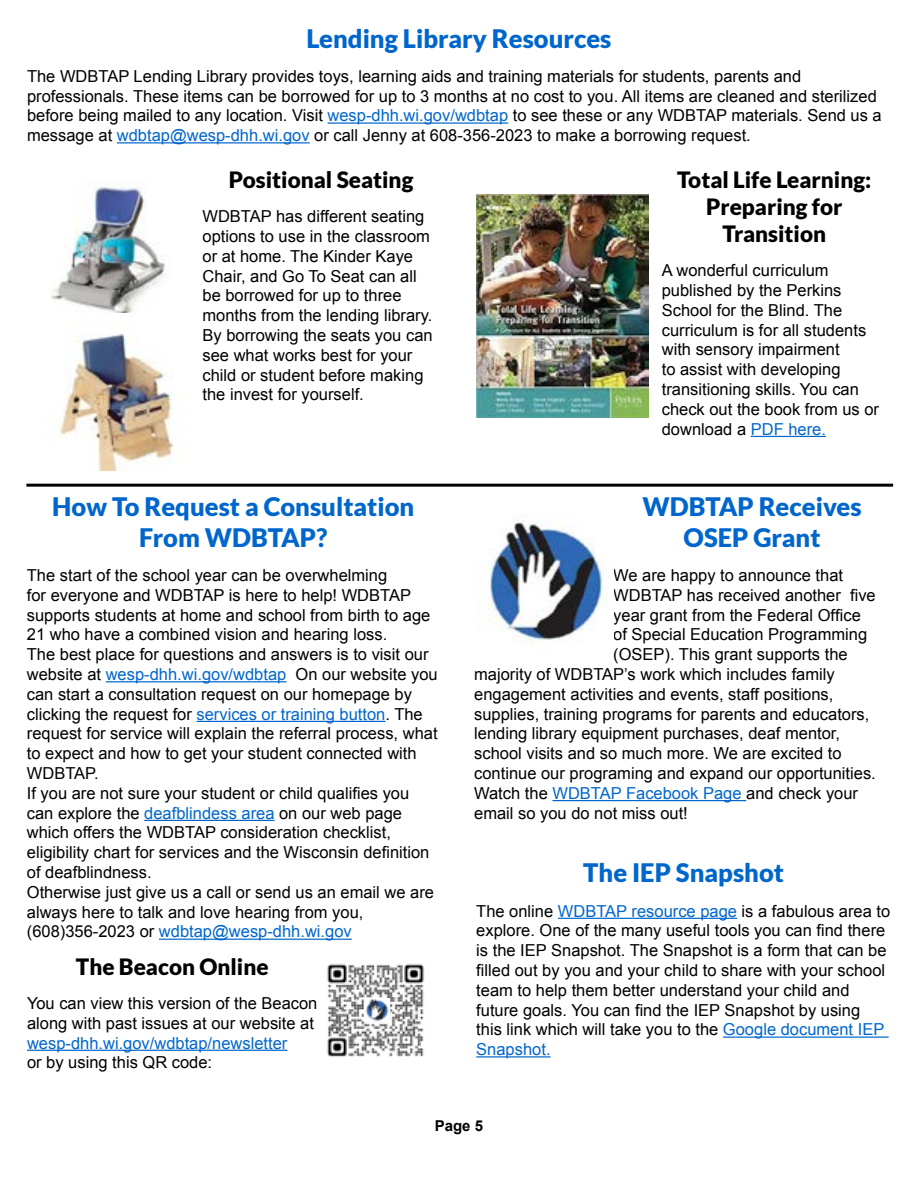
<style>
.page{position:relative;width:918px;height:1188px;background:#fff}
.page>*{position:absolute;margin:0;border:0;box-sizing:border-box;transform-origin:0 0}
.t1{font:900 25.5px/30.6px "Lato";color:#06c;text-align:center}
.t2{font:900 22.5px/27px "Lato";color:#000;text-align:center}
.t3{font:16.5px/19.8px "Arial";color:#000}
.t4{font:16.5px "Arial";color:#06c}
.t5{font:700 15px "Arial";color:#000}
.s1{color:#06c}
</style>
<div class="page">
<hr style="left:328px;top:122px;width:180px;height:2px;background:#06c">
<hr style="left:117px;top:142px;width:193px;height:1px;background:#06c">
<hr style="left:26px;top:484px;width:867px;height:3px;background:#000">
<img style="left:51px;top:184px;width:120px;height:128px">
<hr style="left:27px;top:1050px;width:260px;height:1px;background:#06c">
<img style="left:327px;top:964px;width:98px;height:93px">
<img style="left:365px;top:998px;width:25px;height:24px">
<hr style="left:106px;top:681px;width:180px;height:1px;background:#06c">
<hr style="left:197px;top:721px;width:188px;height:1px;background:#06c">
<hr style="left:144px;top:820px;width:131px;height:1px;background:#06c">
<hr style="left:159px;top:939px;width:193px;height:1px;background:#06c">
<hr style="left:552px;top:800px;width:194px;height:1px;background:#06c">
<hr style="left:558px;top:918px;width:179px;height:1px;background:#06c">
<hr style="left:723px;top:1037px;width:166px;height:1px;background:#06c">
<hr style="left:476px;top:1056px;width:75px;height:2px;background:#06c">
<hr style="left:751px;top:436px;width:75px;height:1px;background:#06c">
<img style="left:476px;top:195px;width:172px;height:223px">
<img style="left:476px;top:516px;width:128px;height:128px">
<img style="left:59px;top:334px;width:123px;height:136px">
<h1 class="t1" style="left:306px;top:22px;width:307px">Lending Library Resources</h1>
<p class="t3" style="left:27px;top:66px;width:856px">The WDBTAP Lending Library provides toys, learning aids and training materials for students, parents and professionals. These items can be borrowed for up to 3 months at no cost to you. All items are cleaned and sterilized before being mailed to any location. Visit <span class="s1">wesp-dhh.wi.gov/wdbtap</span> to see these or any WDBTAP materials. Send us a message at <span class="s1">wdbtap@wesp-dhh.wi.gov</span> or call Jenny at 608-356-2023 to make a borrowing request.</p>
<h2 class="t2" style="left:229px;top:166px;width:186px">Positional Seating</h2>
<p class="t3" style="left:202px;top:207px;width:232px">WDBTAP has different seating options to use in the classroom or at home. The Kinder Kaye<br>Chair, and Go To Seat can all be borrowed for up to three months from the lending library.<br>By borrowing the seats you can see what works best for your child or student before making the invest for yourself.</p>
<h2 class="t2" style="left:677px;top:166px;width:196px">Total Life Learning:<br>Preparing for<br>Transition</h2>
<p class="t3" style="left:662px;top:261px;width:219px">A wonderful curriculum published by the Perkins<br>School for the Blind. The curriculum is for all students with sensory impairment<br>to assist with developing transitioning skills. You can check out the book from us or download a <span class="s1">PDF here.</span></p>
<h1 class="t1" style="left:52px;top:491px;width:364px">How To Request a Consultation<br>From WDBTAP?</h1>
<p class="t3" style="left:27px;top:566px;width:412px">The start of the school year can be overwhelming<br>for everyone and WDBTAP is here to help! WDBTAP supports students at home and school from birth to age 21 who have a combined vision and hearing loss.<br>The best place for questions and answers is to visit our website at <span class="s1">wesp-dhh.wi.gov/wdbtap</span> On our website you can start a consultation request on our homepage by clicking the request for <span class="s1">services or training button</span>. The request for service will explain the referral process, what to expect and how to get your student connected with WDBTAP.<br>If you are not sure your student or child qualifies you can explore the <span class="s1">deafblindess area</span> on our web page which offers the WDBTAP consideration checklist, eligibility chart for services and the Wisconsin definition of deafblindness.<br>Otherwise just give us a call or send us an email we are always here to talk and love hearing from you, (608)356-2023 or <span class="s1">wdbtap@wesp-dhh.wi.gov</span></p>
<h2 class="t2" style="left:76px;top:953px;width:194px">The Beacon Online</h2>
<p class="t3" style="left:27px;top:993px;width:292px">You can view this version of the Beacon along with past issues at our website at</p>
<p class="t4" style="left:27px;top:1032px;width:262px">wesp-dhh.wi.gov/wdbtap/newsletter</p>
<p class="t3" style="left:27px;top:1053px;width:187px">or by using this QR code:</p>
<h1 class="t1" style="left:643px;top:491px;width:221px">WDBTAP Receives<br>OSEP Grant</h1>
<p class="t3" style="left:613px;top:566px;width:231px">We are happy to announce that</p>
<p class="t3" style="left:613px;top:585px;width:264px">WDBTAP has received another five</p>
<p class="t3" style="left:613px;top:605px;width:249px">year grant from the Federal Office</p>
<p class="t3" style="left:613px;top:625px;width:256px">of Special Education Programming</p>
<p class="t3" style="left:613px;top:645px;width:236px">(OSEP). This grant supports the</p>
<p class="t3" style="left:474px;top:665px;width:362px">majority of WDBTAP’s work which includes family</p>
<p class="t3" style="left:474px;top:684px;width:361px">engagement activities and events, staff positions,</p>
<p class="t3" style="left:474px;top:704px;width:397px">supplies, training programs for parents and educators,</p>
<p class="t3" style="left:474px;top:724px;width:367px">lending library equipment purchases, deaf mentor,</p>
<p class="t3" style="left:474px;top:744px;width:369px">school visits and so much more. We are excited to</p>
<p class="t3" style="left:474px;top:764px;width:403px">continue our programing and expand our opportunities.</p>
<p class="t3" style="left:474px;top:783px;width:385px">Watch the <span class="s1">WDBTAP Facebook Page</span> and check your</p>
<p class="t3" style="left:474px;top:803px;width:215px">email so you do not miss out!</p>
<h1 class="t1" style="left:583px;top:857px;width:202px">The IEP Snapshot</h1>
<p class="t3" style="left:476px;top:901px;width:415px">The online <span class="s1">WDBTAP resource page</span> is a fabulous area to explore. One of the many useful tools you can find there is the IEP Snapshot. The Snapshot is a form that can be filled out by you and your child to share with your school team to help them better understand your child and future goals. You can find the IEP Snapshot by using<br>this link which will take you to the <span class="s1">Google document IEP Snapshot.</span></p>
<p class="t5" style="left:435px;top:1116px;width:50px">Page 5</p>
</div>
